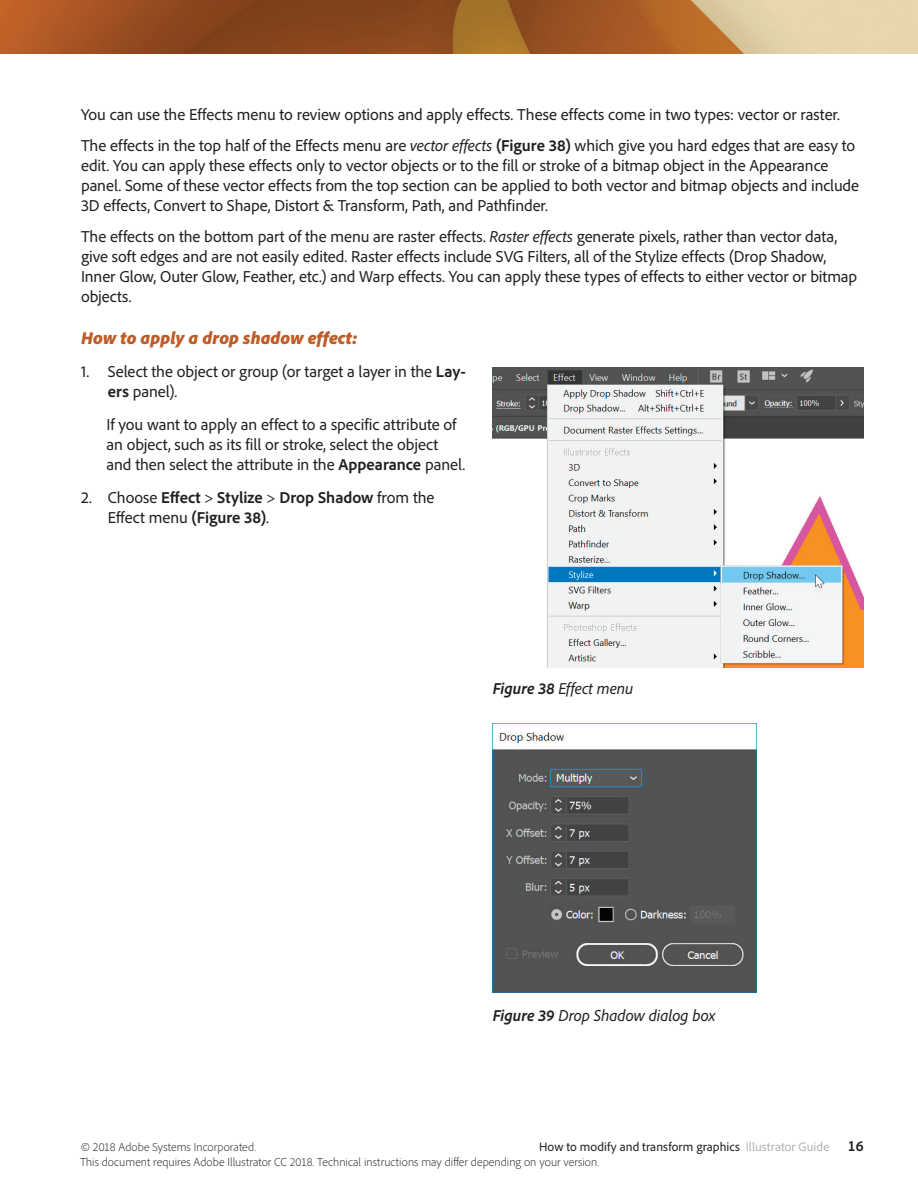
<style>
.page{position:relative;width:918px;height:1188px;background:#fff}
.page>*{position:absolute;margin:0;border:0;box-sizing:border-box;transform-origin:0 0}
.t1{font:italic 900 18px "Adobe Clean";color:#be5c27}
.t2{font:16.5px/19.8px "Adobe Clean";letter-spacing:-.005em;color:#231f20}
.t3{font:700 16.5px/19.8px "Adobe Clean";letter-spacing:.005em;color:#231f20}
.t4{font:italic 16.5px "Adobe Clean";letter-spacing:-.005em;color:#231f20}
.t5{font:12.75px "Adobe Clean";letter-spacing:.005em;color:#231f20}
.t6{font:300 12px "Adobe Clean";letter-spacing:.005em;color:#231f20}
.s1{font-style:italic}
.s2{font-weight:700}
.s3{font-weight:400}
.s4{color:#b3b2b1}
.s5{font-weight:700;font-stretch:semi-condensed;font-size:15px}
</style>
<div class="page">
<img style="left:0;top:0;width:918px;height:54px">
<img style="left:493px;top:368px;width:371px;height:299px">
<img style="left:493px;top:725px;width:263px;height:268px">
<p class="t2" style="left:81px;top:98px;width:776px;line-height:31.3px">You can use the Effects menu to review options and apply effects. These effects come in two types: vector or raster.<br>The effects in the top half of the Effects menu are <span class="s1">vector effects</span> <span class="s2">(Figure 38)</span> which give you hard edges that are easy to</p>
<p class="t2" style="left:81px;top:155px;width:780px">edit. You can apply these effects only to vector objects or to the fill or stroke of a bitmap object in the Appearance panel. Some of these vector effects from the top section can be applied to both vector and bitmap objects and include<br>3D effects, Convert to Shape, Distort &amp; Transform, Path, and Pathfinder.</p>
<p class="t2" style="left:81px;top:226px;width:778px">The effects on the bottom part of the menu are raster effects. <span class="s1">Raster effects</span> generate pixels, rather than vector data, give soft edges and are not easily edited. Raster effects include SVG Filters, all of the Stylize effects (Drop Shadow, Inner Glow, Outer Glow, Feather, etc.) and Warp effects. You can apply these types of effects to either vector or bitmap objects.</p>
<p class="t1" style="left:81px;top:326px;width:278px">How to apply a drop shadow effect:</p>
<p class="t2" style="left:108px;top:361px;width:359px;text-indent:-27px">1. Select the object or group (or target a layer in the <span class="s2">Lay&shy;ers</span> panel).</p>
<p class="t2" style="left:106px;top:414px;width:360px">If you want to apply an effect to a specific attribute of an object, such as its fill or stroke, select the object and then select the attribute in the <span class="s2">Appearance</span> panel.</p>
<p class="t3" style="left:108px;top:487px;width:328px;text-indent:-27px"><span class="s3">2. Choose</span> Effect <span class="s3">&gt;</span> Stylize <span class="s3">&gt;</span> Drop Shadow <span class="s3">from the<br>Effect menu</span> (Figure 38)<span class="s3">.</span></p>
<p class="t4" style="left:493px;top:677px;width:142px"><span class="s2">Figure 38</span> Effect menu</p>
<p class="t4" style="left:493px;top:1004px;width:224px"><span class="s2">Figure 39</span> Drop Shadow dialog box</p>
<p class="t6" style="left:81px;top:1139px;width:177px">© 2018 Adobe Systems Incorporated.</p>
<p class="t5" style="left:539px;top:1139px;width:326px">How to modify and transform graphics <span class="s4">Illustrator Guide</span> <span class="s5">16</span></p>
<p class="t6" style="left:80px;top:1154px;width:521px">This document requires Adobe Illustrator CC 2018. Technical instructions may differ depending on your version.</p>
</div>
